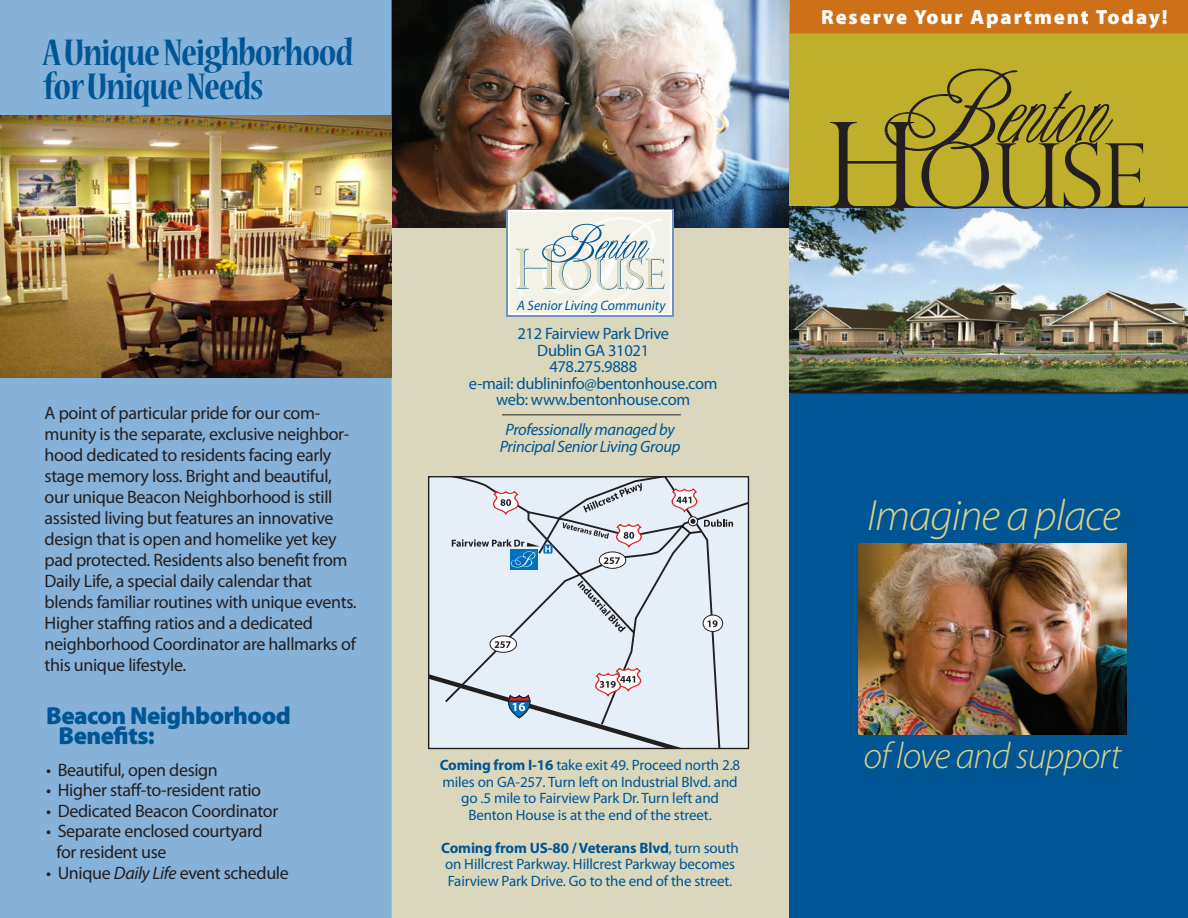
<style>
.page{position:relative;width:1188px;height:918px;background:#fff}
.page>*{position:absolute;margin:0;border:0;box-sizing:border-box;transform-origin:0 0}
.Address{font:italic 300 43.95px "Myriad Pro";letter-spacing:-.02em;color:#dbd087}
.Address-2{font:700 condensed 41.25px "Nueva Std";letter-spacing:-.03em;color:#005594}
.Address-3{font:italic 300 37.05px "Myriad Pro";letter-spacing:-.02em;color:#dbd087}
.Address-4{font:900 24.75px/20.5px "Myriad Pro";letter-spacing:-.02em;color:#005594}
.Address-5{font:900 20.55px "Myriad Pro";letter-spacing:.09em;color:#fff}
.Address-6{font:18px/21px "Myriad Pro";letter-spacing:-.02em;color:#231f20}
.Address_1{font:16.5px "Myriad Pro";letter-spacing:-.02em;color:#005594}
.Address-7{font:italic 16.5px "Myriad Pro";letter-spacing:-.02em;color:#005594}
.Address-8{font:15px/16.5px "Myriad Pro";letter-spacing:-.01em;color:#005594}
.t1{font:italic 13.8px "Myriad";color:#005594}
.s1{font-style:italic}
.s2{font-weight:700}
</style>
<div class="page">
<div style="left:392px;top:2px;width:399px;height:916px;background:#dad7bd"></div>
<img style="left:392px;top:0;width:398px;height:228px">
<div style="left:0;top:0;width:392px;height:918px;background:#86b2d9"></div>
<div style="left:790px;top:12px;width:398px;height:519px;background:#bfaf2b"></div>
<div style="left:790px;top:371px;width:398px;height:547px;background:#005594"></div>
<div style="left:790px;top:0;width:398px;height:33px;background:#ce7018"></div>
<img style="left:790px;top:207px;width:398px;height:186px">
<hr style="left:793px;top:207px;width:395px;height:1px;background:#231f20">
<hr style="left:793px;top:392px;width:395px;height:2px;background:#231f20">
<svg style="left:830px;top:68px;width:315px;height:141px"></svg>
<img style="left:0;top:115px;width:392px;height:262px">
<svg style="left:506px;top:209px;width:168px;height:108px"></svg>
<div style="left:509px;top:211px;width:163px;height:104px;background:linear-gradient(to right,#fff,#fff)"></div>
<div style="left:510px;top:213px;width:160px;height:100px;background:#f3f2e8"></div>
<svg style="left:516px;top:217px;width:149px;height:90px"></svg>
<img style="left:859px;top:544px;width:268px;height:190px">
<hr style="left:502px;top:415px;width:179px;height:1px;background:#231f20">
<div style="left:430px;top:478px;width:317px;height:189px;background:#e6eef7"></div>
<svg style="left:670px;top:487px;width:29px;height:26px"></svg>
<svg style="left:491px;top:490px;width:30px;height:25px"></svg>
<svg style="left:430px;top:667px;width:317px;height:80px;background:#d9dfe7"></svg>
<div style="left:543px;top:544px;width:10px;height:10px;background:#0072bc"></div>
<svg style="left:583px;top:483px;width:59px;height:30px;background:#c5cbd3"></svg>
<svg style="left:563px;top:522px;width:81px;height:26px;background:#d1cdd4"></svg>
<svg style="left:577px;top:580px;width:49px;height:53px;background:#cdd4dc"></svg>
<svg style="left:704px;top:519px;width:29px;height:8px"></svg>
<div style="left:688px;top:516px;width:10px;height:10px;border:1px solid #231f20;border-radius:50%"></div>
<svg style="left:690px;top:519px;width:6px;height:5px"></svg>
<svg style="left:490px;top:636px;width:27px;height:16px"></svg>
<div style="left:490px;top:636px;width:27px;height:17px;border:1px solid #231f20;border-radius:50%"></div>
<svg style="left:495px;top:641px;width:16px;height:7px"></svg>
<div style="left:599px;top:552px;width:27px;height:16px;background:#fff;border-radius:50%"></div>
<div style="left:599px;top:552px;width:27px;height:17px;border:1px solid #231f20;border-radius:50%"></div>
<svg style="left:604px;top:557px;width:16px;height:7px"></svg>
<div style="left:510px;top:549px;width:28px;height:21px;background:#0072bc"></div>
<svg style="left:452px;top:539px;width:99px;height:28px;background:#aac3d7"></svg>
<div style="left:703px;top:615px;width:20px;height:16px;background:#fff;border-radius:50%"></div>
<div style="left:703px;top:615px;width:20px;height:17px;border:1px solid #231f20;border-radius:50%"></div>
<svg style="left:707px;top:620px;width:11px;height:7px"></svg>
<div style="left:428px;top:476px;width:321px;height:273px;border:1px solid #231f20"></div>
<p class="Address-2" style="left:43px;top:34px;width:312px">A Unique Neighborhood</p>
<p class="Address-2" style="left:43px;top:68px;width:222px">for Unique Needs</p>
<p class="Address-6" style="left:45px;top:403px;width:314px">A point of particular pride for our com&shy;munity is the separate, exclusive neighbor&shy;hood dedicated to residents facing early stage memory loss. Bright and beautiful, our unique Beacon Neighborhood is still assisted living but features an innovative design that is open and homelike yet key pad protected. Residents also benefit from Daily Life, a special daily calendar that blends familiar routines with unique events.<br>Higher staffing ratios and a dedicated neighborhood Coordinator are hallmarks of this unique lifestyle.</p>
<p class="Address-4" style="left:58px;top:705px;width:234px;text-indent:-12px">Beacon Neighborhood<br>Benefits:</p>
<p class="Address-6" style="left:46px;top:759px;width:173px">• Beautiful, open design</p>
<p class="Address-6" style="left:46px;top:779px;width:217px">• Higher staff-to-resident ratio</p>
<p class="Address-6" style="left:46px;top:800px;width:234px">• Dedicated Beacon Coordinator</p>
<p class="Address-6" style="left:46px;top:821px;width:218px">• Separate enclosed courtyard</p>
<p class="Address-6" style="left:56px;top:841px;width:112px">for resident use</p>
<p class="Address-6" style="left:46px;top:862px;width:244px">• Unique <span class="s1">Daily Life</span> event schedule</p>
<p class="Address-5" style="left:821px;top:5px;width:348px">Reserve Your Apartment Today!</p>
<p class="t1" style="left:517px;top:298px;width:150px">A Senior Living Community</p>
<p class="Address_1" style="left:517px;top:324px;width:153px">212 Fairview Park Drive</p>
<p class="Address_1" style="left:537px;top:340px;width:113px">Dublin GA 31021</p>
<p class="Address_1" style="left:549px;top:357px;width:89px">478.275.9888</p>
<p class="Address_1" style="left:469px;top:373px;width:250px">e-mail: dublininfo@bentonhouse.com</p>
<p class="Address_1" style="left:496px;top:390px;width:196px">web: www.bentonhouse.com</p>
<p class="Address-7" style="left:506px;top:419px;width:171px">Professionally managed by</p>
<p class="Address-7" style="left:500px;top:436px;width:182px">Principal Senior Living Group</p>
<p class="Address-8" style="left:440px;top:757px;width:302px"><span class="s2">Coming from I-16</span> take exit 49. Proceed north 2.8 miles on GA-257. Turn left on Industrial Blvd. and</p>
<p class="Address-8" style="left:461px;top:790px;width:259px;text-align:center">go .5 mile to Fairview Park Dr. Turn left and<br>Benton House is at the end of the street.</p>
<p class="Address-8" style="left:441px;top:839px;width:299px"><span class="s2">Coming from US-80 / Veterans Blvd</span>, turn south on Hillcrest Parkway. Hillcrest Parkway becomes<br>Fairview Park Drive. Go to the end of the street.</p>
<p class="Address" style="left:867px;top:492px;width:255px">Imagine a place</p>
<p class="Address-3" style="left:863px;top:736px;width:259px">of love and support</p>
</div>
